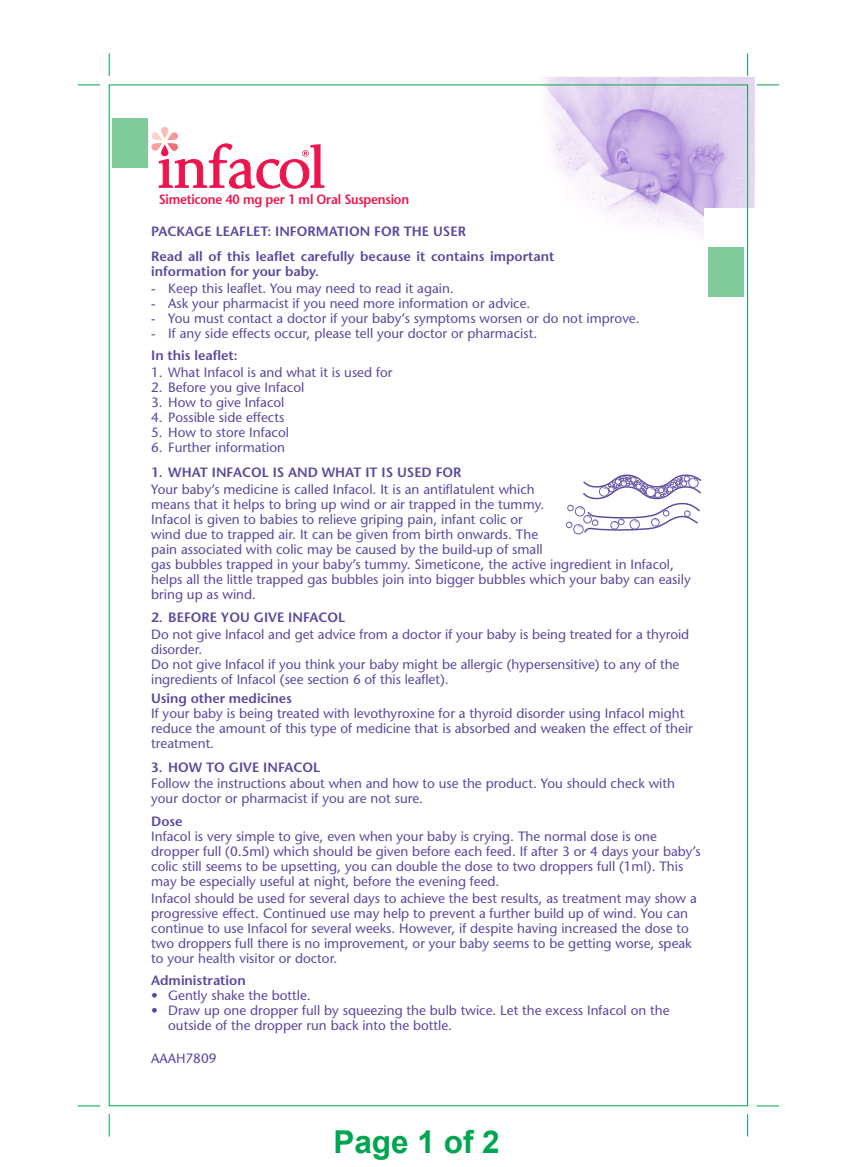
<style>
.page{position:relative;width:845px;height:1167px;background:#fff}
.page>*{position:absolute;margin:0;border:0;box-sizing:border-box;transform-origin:0 0}
.t1{font:700 31.5px "Arial";color:#00a54f}
.t2{font:13.5px/15px "Stone Sans";color:#5d479d}
.t3{font:600 13.5px/25.5px "Stone Sans";color:#5d479d}
.t4{font:600 13.5px "Stone Sans";letter-spacing:-.02em;color:#ed154e;scale:.94 1}
</style>
<div class="page">
<img style="left:506px;top:61px;width:249px;height:289px">
<div style="left:161px;top:127px;width:7px;height:12px;background:#fabeb8;border-radius:4px"></div>
<svg style="left:151px;top:132px;width:173px;height:56px"></svg>
<svg style="left:566px;top:474px;width:135px;height:60px"></svg>
<hr style="left:746px;top:54px;width:2px;height:22px;background:#fff">
<div style="left:703px;top:209px;width:55px;height:96px;background:#fff"></div>
<svg style="left:747px;top:1114px;width:1px;height:22px"></svg>
<svg style="left:747px;top:53px;width:1px;height:23px"></svg>
<svg style="left:109px;top:1114px;width:1px;height:22px"></svg>
<svg style="left:109px;top:53px;width:1px;height:23px"></svg>
<svg style="left:756px;top:1105px;width:22px;height:1px"></svg>
<svg style="left:78px;top:1105px;width:22px;height:1px"></svg>
<svg style="left:756px;top:85px;width:22px;height:1px"></svg>
<svg style="left:78px;top:85px;width:22px;height:1px"></svg>
<div style="left:112px;top:118px;width:35px;height:49px;background:#80ca9c"></div>
<div style="left:708px;top:248px;width:35px;height:49px;background:#80ca9c"></div>
<p class="t4" style="left:159px;top:191px;width:268px">Simeticone 40 mg per 1 ml Oral Suspension</p>
<p class="t3" style="left:151px;top:218px;width:404px">PACKAGE LEAFLET: INFORMATION FOR THE USER<br>Read all of this leaflet carefully because it contains important</p>
<p class="t3" style="left:151px;top:259px;width:169px">information for your baby.</p>
<p class="t2" style="left:151px;top:281px;width:304px">- Keep this leaflet. You may need to read it again.</p>
<p class="t2" style="left:151px;top:296px;width:380px">- Ask your pharmacist if you need more information or advice.</p>
<p class="t2" style="left:151px;top:311px;width:490px">- You must contact a doctor if your baby’s symptoms worsen or do not improve.</p>
<p class="t2" style="left:151px;top:326px;width:387px">- If any side effects occur, please tell your doctor or pharmacist.</p>
<p class="t3" style="left:151px;top:343px;width:88px">In this leaflet:</p>
<p class="t2" style="left:151px;top:365px;width:243px">1. What Infacol is and what it is used for</p>
<p class="t2" style="left:151px;top:380px;width:154px">2. Before you give Infacol</p>
<p class="t2" style="left:151px;top:395px;width:135px">3. How to give Infacol</p>
<p class="t2" style="left:151px;top:410px;width:134px">4. Possible side effects</p>
<p class="t2" style="left:151px;top:425px;width:139px">5. How to store Infacol</p>
<p class="t2" style="left:151px;top:440px;width:135px">6. Further information</p>
<p class="t3" style="left:151px;top:460px;width:311px">1. WHAT INFACOL IS AND WHAT IT IS USED FOR</p>
<p class="t2" style="left:151px;top:482px;width:540px">Your baby’s medicine is called Infacol. It is an antiflatulent which<br>means that it helps to bring up wind or air trapped in the tummy.<br>Infacol is given to babies to relieve griping pain, infant colic or<br>wind due to trapped air. It can be given from birth onwards. The<br>pain associated with colic may be caused by the build-up of small<br>gas bubbles trapped in your baby’s tummy. Simeticone, the active ingredient in Infacol, helps all the little trapped gas bubbles join into bigger bubbles which your baby can easily bring up as wind.</p>
<p class="t3" style="left:151px;top:605px;width:195px">2. BEFORE YOU GIVE INFACOL</p>
<p class="t2" style="left:151px;top:626px;width:539px">Do not give Infacol and get advice from a doctor if your baby is being treated for a thyroid disorder.<br>Do not give Infacol if you think your baby might be allergic (hypersensitive) to any of the ingredients of Infacol (see section 6 of this leaflet).</p>
<p class="t3" style="left:151px;top:686px;width:142px">Using other medicines</p>
<p class="t2" style="left:151px;top:706px;width:543px">If your baby is being treated with levothyroxine for a thyroid disorder using Infacol might reduce the amount of this type of medicine that is absorbed and weaken the effect of their treatment.</p>
<p class="t3" style="left:151px;top:754px;width:170px">3. HOW TO GIVE INFACOL</p>
<p class="t2" style="left:151px;top:776px;width:525px">Follow the instructions about when and how to use the product. You should check with your doctor or pharmacist if you are not sure.</p>
<p class="t3" style="left:151px;top:808px;width:33px">Dose</p>
<p class="t2" style="left:151px;top:828px;width:551px">Infacol is very simple to give, even when your baby is crying. The normal dose is one dropper full (0.5ml) which should be given before each feed. If after 3 or 4 days your baby’s colic still seems to be upsetting, you can double the dose to two droppers full (1ml). This may be especially useful at night, before the evening feed.</p>
<p class="t2" style="left:151px;top:890px;width:547px">Infacol should be used for several days to achieve the best results, as treatment may show a progressive effect. Continued use may help to prevent a further build up of wind. You can continue to use Infacol for several weeks. However, if despite having increased the dose to two droppers full there is no improvement, or your baby seems to be getting worse, speak to your health visitor or doctor.</p>
<p class="t3" style="left:151px;top:968px;width:96px">Administration</p>
<p class="t2" style="left:151px;top:988px;width:161px">• Gently shake the bottle.</p>
<p class="t2" style="left:168px;top:1003px;width:502px;text-indent:-17px">• Draw up one dropper full by squeezing the bulb twice. Let the excess Infacol on the outside of the dropper run back into the bottle.</p>
<p class="t2" style="left:151px;top:1051px;width:67px">AAAH7809</p>
<h1 class="t1" style="left:333px;top:1120px;width:168px">Page 1 of 2</h1>
</div>
